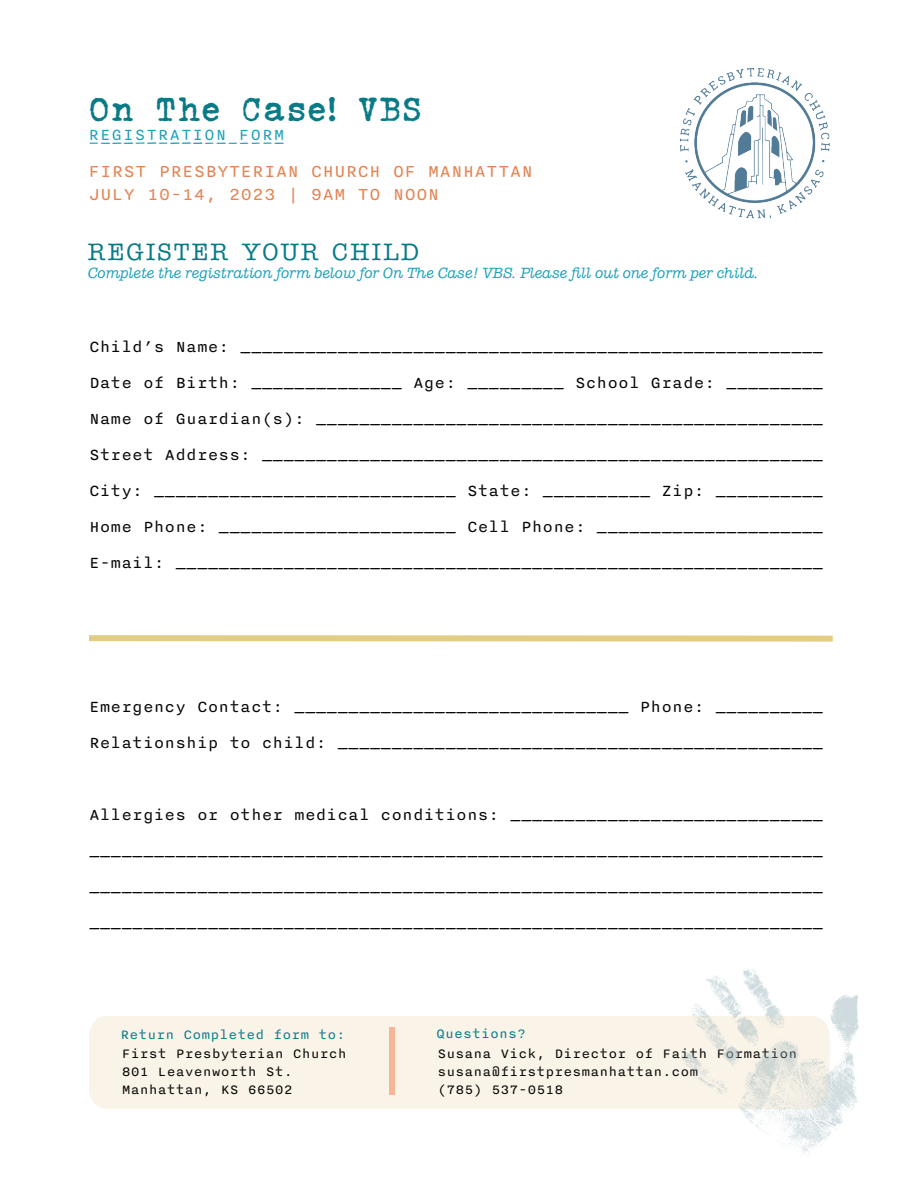
<style>
.page{position:relative;width:918px;height:1188px;background:#fff}
.page>*{position:absolute;margin:0;border:0;box-sizing:border-box;transform-origin:0 0}
.t1{font:700 33px "John Doe";letter-spacing:.045em;color:#087b87}
.t2{font:500 24px "American Typewriter ITC Pro";letter-spacing:.095em;color:#087b87}
.t3{font:19.5px/23.4px "Nitti Typewriter";color:#e48453}
.t4{font:18px/36px "Nitti Typewriter";color:#040503;text-align:justify}
.t5{font:18px "Nitti Typewriter Underlined";letter-spacing:.045em;color:#1fa2b9}
.t6{font:15px/18px "Nitti Typewriter";color:#040503}
.t7{font:15px "American Typewriter ITC Pro Med It";color:#1fa2b9}
.t8{font:15px "Nitti Typewriter";color:#087b87}
</style>
<div class="page">
<div style="left:89px;top:1016px;width:592px;height:93px;background:#f9f3e8"></div>
<div style="left:389px;top:1028px;width:6px;height:67px;background:#f7b595"></div>
<img style="left:681px;top:968px;width:178px;height:185px">
<svg style="left:89px;top:635px;width:744px;height:7px;background:#e5d495"></svg>
<img style="left:681px;top:68px;width:148px;height:150px">
<h1 class="t1" style="left:89px;top:88px;width:335px">On The Case! VBS</h1>
<p class="t5" style="left:88px;top:123px;width:197px">REGISTRATION FORM</p>
<p class="t3" style="left:88px;top:160px;width:446px">FIRST PRESBYTERIAN CHURCH OF MANHATTAN<br>JULY 10-14, 2023 | 9AM TO NOON</p>
<h2 class="t2" style="left:88px;top:237px;width:332px">REGISTER YOUR CHILD</h2>
<p class="t7" style="left:88px;top:263px;width:672px">Complete the registration form below for On The Case! VBS. Please fill out one form per child.</p>
<p class="t4" style="left:89px;top:329px;width:736px">Child’s Name: ______________________________________________________ Date of Birth: ______________ Age: _________ School Grade: _________ Name of Guardian(s): _______________________________________________ Street Address: ____________________________________________________ City: ____________________________ State: __________ Zip: __________ Home Phone: ______________________ Cell Phone: _____________________ E-mail: ____________________________________________________________</p>
<p class="t4" style="left:89px;top:689px;width:736px">Emergency Contact: _______________________________ Phone: __________<br>Relationship to child: _____________________________________________</p>
<p class="t4" style="left:89px;top:797px;width:736px">Allergies or other medical conditions: _____________________________ ____________________________________________________________________ ____________________________________________________________________ ____________________________________________________________________</p>
<p class="t8" style="left:121px;top:1024px;width:227px">Return Completed form to:</p>
<p class="t6" style="left:122px;top:1045px;width:227px">First Presbyterian Church<br>801 Leavenworth St.<br>Manhattan, KS 66502</p>
<p class="t8" style="left:436px;top:1023px;width:91px">Questions?</p>
<p class="t6" style="left:437px;top:1045px;width:362px">Susana Vick, Director of Faith Formation susana@firstpresmanhattan.com<br>(785) 537-0518</p>
</div>
